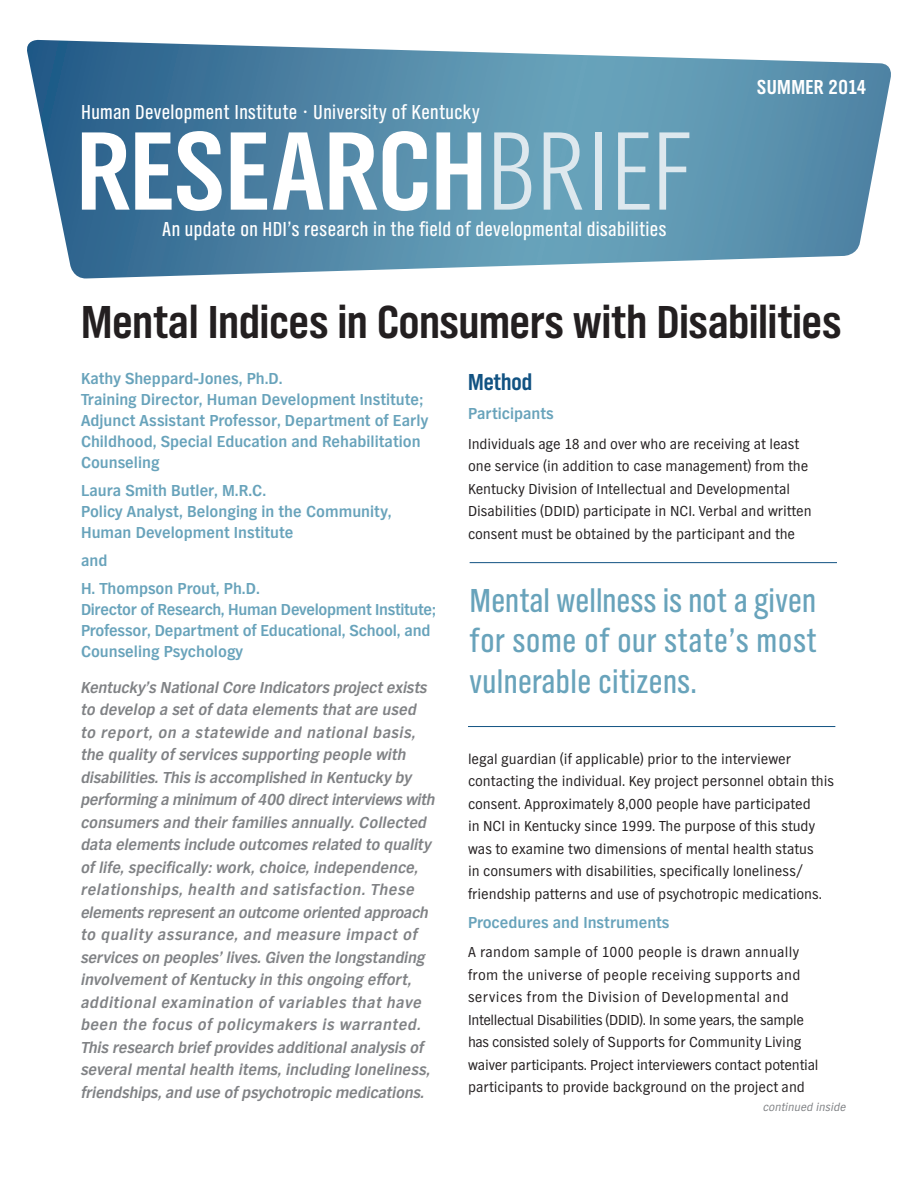
<style>
.page{position:relative;width:918px;height:1188px;background:#fff}
.page>*{position:absolute;margin:0;border:0;box-sizing:border-box;transform-origin:0 0}
.t1{font:700 115.8px "TV Nord Cond EF";color:#fff}
.t2{font:700 48px "TV Nord Cond EF";color:#231f20}
.Body{font:34.5px/40.5px "TV Nord Cond EF";letter-spacing:.01em;color:#68a3bb;text-align:justify}
.subhead{font:700 24px "TV Nord Cond EF";color:#115282}
.t3{font:21px "TV Nord Cond EF";letter-spacing:.015em;color:#fff}
.t4{font:700 21px "TV Nord Cond EF";letter-spacing:.02em;color:#fff}
.Body-2{font:italic 700 16.5px/22.5px "TV Nord EF";color:#808285}
.authors{font:700 16.5px/21px "TV Nord EF";color:#68a3bb}
.Names{font:700 16.5px "TV Nord EF";color:#68a3bb}
.Body-3{font:15px/22.5px "TV Nord EF";color:#231f20}
.Body-4{font:italic 12px "TV Nord EF";color:#808285}
.s1{font-weight:300;color:#dde8ee}
</style>
<div class="page">
<svg style="left:27px;top:40px;width:864px;height:239px;background:#6998b3"></svg>
<hr style="left:468px;top:726px;width:367px;height:1px;background:#115282">
<hr style="left:470px;top:562px;width:367px;height:1px;background:#115282">
<p class="t3" style="left:81px;top:101px;width:401px">Human Development Institute • University of Kentucky</p>
<p class="t1" style="left:76px;top:108px;width:617px">RESEARCH<span class="s1">BRIEF</span></p>
<p class="t3" style="left:162px;top:218px;width:506px">An update on HDI’s research in the field of developmental disabilities</p>
<p class="t4" style="left:757px;top:76px;width:111px">SUMMER 2014</p>
<p class="t2" style="left:81px;top:296px;width:762px">Mental Indices in Consumers with Disabilities</p>
<p class="authors" style="left:81px;top:368px;width:349px">Kathy Sheppard-Jones, Ph.D.<br>Training Director, Human Development Institute; Adjunct Assistant Professor, Department of Early Childhood, Special Education and Rehabilitation Counseling</p>
<p class="authors" style="left:81px;top:480px;width:312px">Laura Smith Butler, M.R.C.<br>Policy Analyst, Belonging in the Community,<br>Human Development Institute</p>
<p class="authors" style="left:81px;top:550px;width:28px">and</p>
<p class="authors" style="left:81px;top:578px;width:356px">H. Thompson Prout, Ph.D.<br>Director of Research, Human Development Institute; Professor, Department of Educational, School, and Counseling Psychology</p>
<p class="Body-2" style="left:81px;top:676px;width:356px">Kentucky’s National Core Indicators project exists to develop a set of data elements that are used to report, on a statewide and national basis, the quality of services supporting people with disabilities. This is accomplished in Kentucky by performing a minimum of 400 direct interviews with consumers and their families annually. Collected data elements include outcomes related to quality of life, specifically: work, choice, independence, relationships, health and satisfaction. These elements represent an outcome oriented approach to quality assurance, and measure impact of services on peoples’ lives. Given the longstanding involvement of Kentucky in this ongoing effort, additional examination of variables that have been the focus of policymakers is warranted.<br>This research brief provides additional analysis of several mental health items, including loneliness, friendships, and use of psychotropic medications.</p>
<p class="subhead" style="left:468px;top:369px;width:66px">Method</p>
<p class="Names" style="left:468px;top:405px;width:87px">Participants</p>
<p class="Body-3" style="left:468px;top:432px;width:345px">Individuals age 18 and over who are receiving at least one service (in addition to case management) from the Kentucky Division of Intellectual and Developmental Disabilities (DDID) participate in NCI. Verbal and written consent must be obtained by the participant and the</p>
<p class="Body" style="left:470px;top:580px;width:349px">Mental wellness is not a given for some of our state’s most vulnerable citizens.</p>
<p class="Body-3" style="left:468px;top:747px;width:368px">legal guardian (if applicable) prior to the interviewer contacting the individual. Key project personnel obtain this consent. Approximately 8,000 people have participated<br>in NCI in Kentucky since 1999. The purpose of this study was to examine two dimensions of mental health status<br>in consumers with disabilities, specifically loneliness/ friendship patterns and use of psychotropic medications.</p>
<p class="Names" style="left:468px;top:913px;width:203px">Procedures and Instruments</p>
<p class="Body-3" style="left:468px;top:941px;width:352px">A random sample of 1000 people is drawn annually from the universe of people receiving supports and services from the Division of Developmental and Intellectual Disabilities (DDID). In some years, the sample has consisted solely of Supports for Community Living waiver participants. Project interviewers contact potential participants to provide background on the project and</p>
<p class="Body-4" style="left:763px;top:1101px;width:85px">continued inside</p>
</div>
